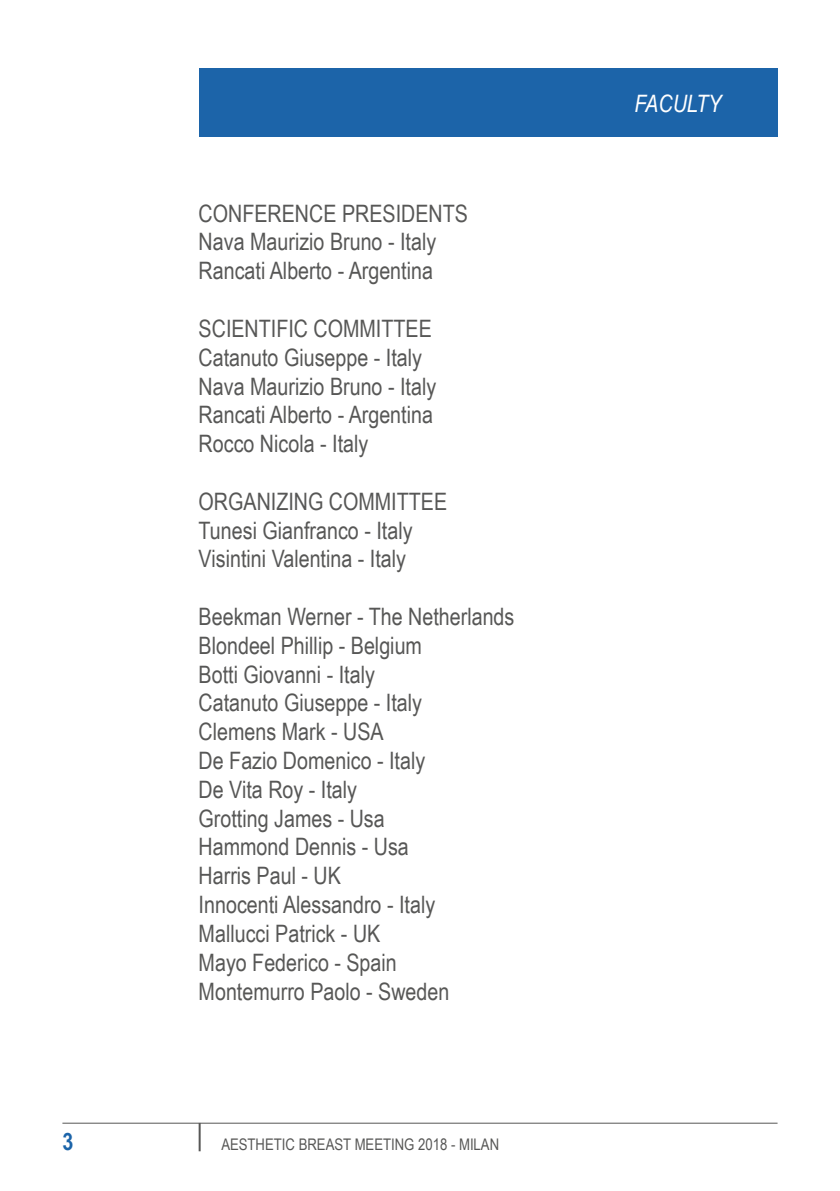
<style>
.page{position:relative;width:840px;height:1191px;background:#fff}
.page>*{position:absolute;margin:0;border:0;box-sizing:border-box;transform-origin:0 0}
.t1{font:24px/28.8px "Arial Narrow";color:#575756}
.t2{font:italic 24px "Arial Narrow";color:#fff}
.t3{font:700 24px "Arial Narrow";color:#1c64a9}
.t4{font:16px "Arial Narrow";color:#575756}
</style>
<div class="page">
<hr style="left:62px;top:1122px;width:715px;height:1px;background:#575756">
<hr style="left:198px;top:1123px;width:2px;height:28px;background:#575756">
<div style="left:198px;top:68px;width:579px;height:68px;background:#1c64a9"></div>
<p class="t1" style="left:198px;top:198px;width:270px">CONFERENCE PRESIDENTS<br>Nava Maurizio Bruno - Italy<br>Rancati Alberto - Argentina</p>
<p class="t1" style="left:198px;top:313px;width:239px">SCIENTIFIC COMMITTEE<br>Catanuto Giuseppe - Italy<br>Nava Maurizio Bruno - Italy<br>Rancati Alberto - Argentina<br>Rocco Nicola - Italy</p>
<p class="t1" style="left:198px;top:486px;width:250px">ORGANIZING COMMITTEE<br>Tunesi Gianfranco - Italy<br>Visintini Valentina - Italy</p>
<p class="t1" style="left:198px;top:601px;width:317px">Beekman Werner - The Netherlands<br>Blondeel Phillip - Belgium<br>Botti Giovanni - Italy<br>Catanuto Giuseppe - Italy<br>Clemens Mark - USA<br>De Fazio Domenico - Italy<br>De Vita Roy - Italy<br>Grotting James - Usa<br>Hammond Dennis - Usa<br>Harris Paul - UK<br>Innocenti Alessandro - Italy<br>Mallucci Patrick - UK<br>Mayo Federico - Spain<br>Montemurro Paolo - Sweden</p>
<p class="t3" style="left:62px;top:1123px;width:12px">3</p>
<p class="t4" style="left:221px;top:1132px;width:279px">AESTHETIC BREAST MEETING 2018 - MILAN</p>
<p class="t2" style="left:634px;top:87px;width:88px">FACULTY</p>
</div>
